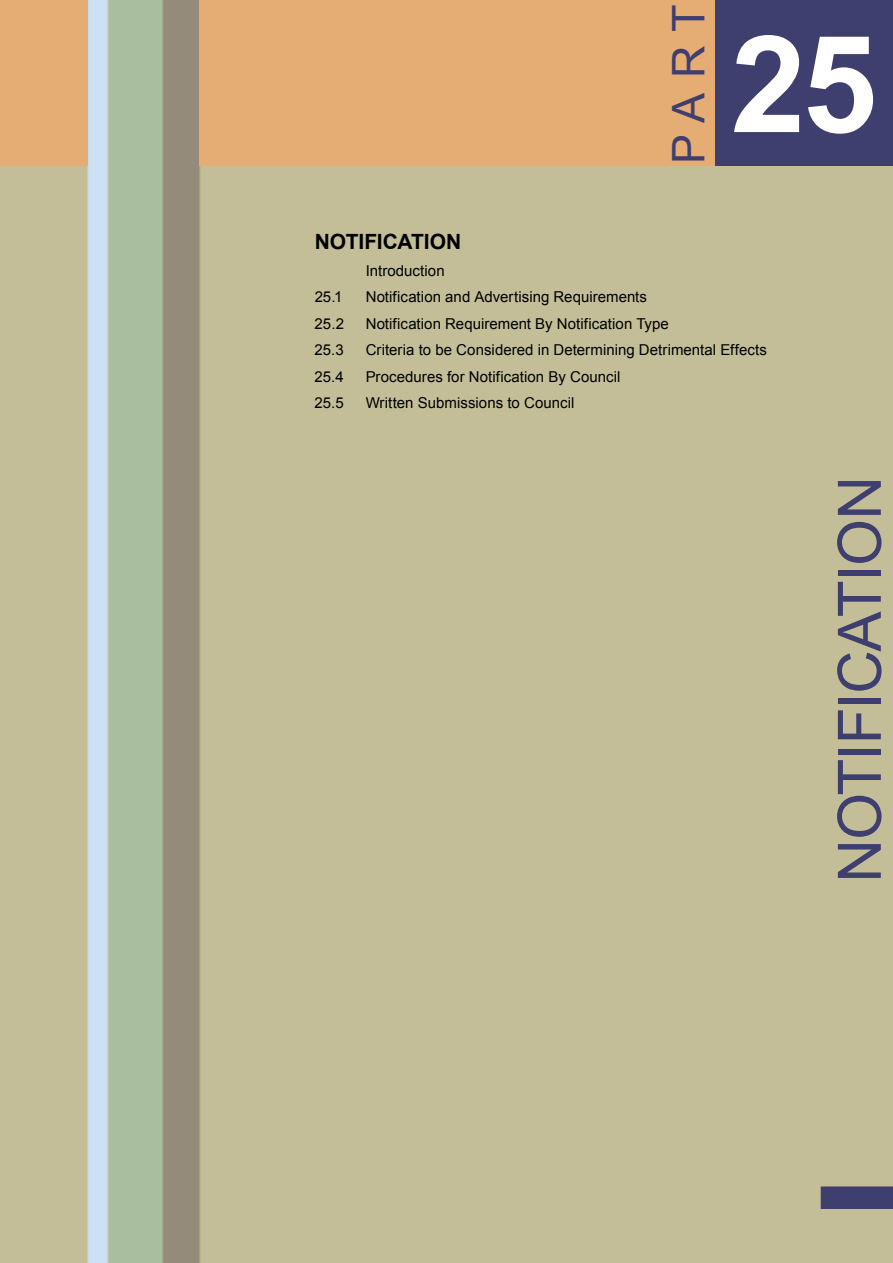
<style>
.page{position:relative;width:893px;height:1263px;background:#fff}
.page>*{position:absolute;margin:0;border:0;box-sizing:border-box;transform-origin:0 0}
.t1{font:700 135px "Arial";color:#fff}
.t2{font:60px "Arial";letter-spacing:-.02em;color:#3f3f6f}
.t3{font:45px "Arial";color:#3f3f6f}
.t4{font:700 21px "Arial";letter-spacing:-.005em;color:#000}
.t5{font:15px "Arial";letter-spacing:.005em;color:#000}
</style>
<div class="page">
<img style="left:0;top:0;width:893px;height:1263px">
<div style="left:200px;top:0;width:693px;height:166px;background:#e5ac74"></div>
<div style="left:0;top:0;width:87px;height:166px;background:#e5ac74"></div>
<div style="left:821px;top:1186px;width:72px;height:23px;background:#3f3f6f"></div>
<div style="left:715px;top:0;width:178px;height:165px;background:#3f3f6f"></div>
<h3 class="t3" style="left:659px;top:164px;width:161px;rotate:-90deg">PART</h3>
<h1 class="t1" style="left:731px;top:-5px;width:148px">25</h1>
<h3 class="t4" style="left:315px;top:228px;width:148px">NOTIFICATION</h3>
<p class="t5" style="left:366px;top:261px;width:81px">Introduction</p>
<p class="t5" style="left:315px;top:287px;width:29px">25.1</p>
<p class="t5" style="left:366px;top:287px;width:283px">Notification and Advertising Requirements</p>
<p class="t5" style="left:315px;top:314px;width:31px">25.2</p>
<p class="t5" style="left:366px;top:314px;width:305px">Notification Requirement By Notification Type</p>
<p class="t5" style="left:315px;top:340px;width:31px">25.3</p>
<p class="t5" style="left:366px;top:340px;width:403px">Criteria to be Considered in Determining Detrimental Effects</p>
<p class="t5" style="left:315px;top:367px;width:31px">25.4</p>
<p class="t5" style="left:366px;top:367px;width:256px">Procedures for Notification By Council</p>
<p class="t5" style="left:315px;top:393px;width:31px">25.5</p>
<p class="t5" style="left:366px;top:393px;width:210px">Written Submissions to Council</p>
<h2 class="t2" style="left:820px;top:882px;width:408px;rotate:-90deg">NOTIFICATION</h2>
</div>
